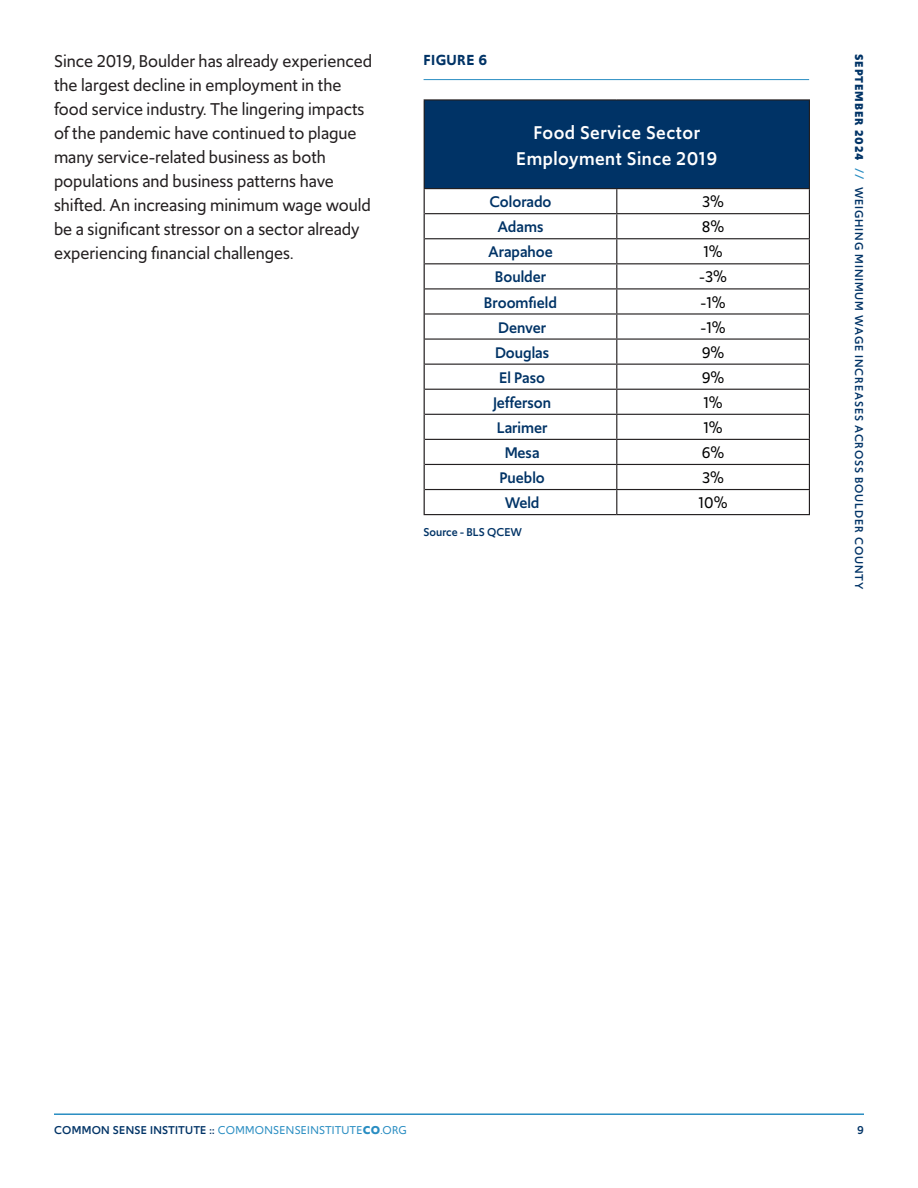
<style>
.page{position:relative;width:918px;height:1188px;background:#fff}
.page>*{position:absolute;margin:0;border:0;box-sizing:border-box;transform-origin:0 0}
.table_header{font:500 19.5px "Upgrade";letter-spacing:.025em;color:#fff}
.t1{font:18px/24px "Upgrade";color:#231f20}
.table_2nd_row{font:500 16.2px "Upgrade";color:#036}
.table_data{font:16.2px "Upgrade";color:#000}
.Figure_Label{font:600 15.3px "Upgrade";letter-spacing:.025em;color:#036}
.table_2nd_row-2{font:500 12px "Upgrade";letter-spacing:.075em;color:#036}
.t2{font:12px "Upgrade";letter-spacing:.025em;color:#298dc2}
.table_2nd_row-3{font:500 12px "Upgrade";color:#036}
.s1{font-weight:700}
.s2{color:#298dc2}
.s3{font-weight:500;color:#036}
</style>
<div class="page">
<hr style="left:54px;top:1113px;width:810px;height:2px;background:#298dc2">
<hr style="left:424px;top:79px;width:385px;height:1px;background:#298dc2">
<div style="left:424px;top:100px;width:385px;height:89px;background:#036"></div>
<svg style="left:424px;top:189px;width:1px;height:325px"></svg>
<hr style="left:424px;top:101px;width:1px;height:87px;background:#231f20">
<hr style="left:809px;top:101px;width:1px;height:87px;background:#231f20">
<hr style="left:424px;top:99px;width:193px;height:2px;background:#231f20">
<hr style="left:617px;top:99px;width:193px;height:2px;background:#231f20">
<hr style="left:424px;top:188px;width:193px;height:1px;background:#231f20">
<hr style="left:617px;top:188px;width:193px;height:1px;background:#231f20">
<hr style="left:425px;top:213px;width:192px;height:1px;background:#231f20">
<hr style="left:617px;top:213px;width:193px;height:1px;background:#231f20">
<hr style="left:425px;top:238px;width:192px;height:1px;background:#231f20">
<hr style="left:617px;top:238px;width:193px;height:1px;background:#231f20">
<hr style="left:425px;top:263px;width:192px;height:1px;background:#231f20">
<hr style="left:617px;top:263px;width:193px;height:1px;background:#231f20">
<hr style="left:425px;top:288px;width:192px;height:1px;background:#231f20">
<hr style="left:617px;top:288px;width:193px;height:1px;background:#231f20">
<hr style="left:425px;top:313px;width:192px;height:2px;background:#231f20">
<hr style="left:617px;top:313px;width:193px;height:2px;background:#231f20">
<hr style="left:425px;top:338px;width:192px;height:2px;background:#231f20">
<hr style="left:617px;top:338px;width:193px;height:2px;background:#231f20">
<hr style="left:425px;top:364px;width:192px;height:1px;background:#231f20">
<hr style="left:617px;top:364px;width:193px;height:1px;background:#231f20">
<hr style="left:425px;top:389px;width:192px;height:1px;background:#231f20">
<hr style="left:617px;top:389px;width:193px;height:1px;background:#231f20">
<hr style="left:425px;top:414px;width:192px;height:1px;background:#231f20">
<hr style="left:617px;top:414px;width:193px;height:1px;background:#231f20">
<hr style="left:425px;top:439px;width:192px;height:1px;background:#231f20">
<hr style="left:617px;top:439px;width:193px;height:1px;background:#231f20">
<hr style="left:425px;top:464px;width:192px;height:1px;background:#231f20">
<hr style="left:617px;top:464px;width:193px;height:1px;background:#231f20">
<hr style="left:425px;top:489px;width:192px;height:1px;background:#231f20">
<hr style="left:617px;top:489px;width:193px;height:1px;background:#231f20">
<svg style="left:616px;top:189px;width:1px;height:325px"></svg>
<hr style="left:424px;top:514px;width:193px;height:1px;background:#231f20">
<svg style="left:809px;top:189px;width:1px;height:325px"></svg>
<hr style="left:617px;top:514px;width:193px;height:1px;background:#231f20">
<p class="t1" style="left:54px;top:49px;width:320px">Since 2019, Boulder has already experienced the largest decline in employment in the food service industry. The lingering impacts of the pandemic have continued to plague many service-related business as both populations and business patterns have shifted. An increasing minimum wage would be a significant stressor on a sector already experiencing financial challenges.</p>
<p class="Figure_Label" style="left:424px;top:50px;width:65px">FIGURE 6</p>
<p class="table_header" style="left:534px;top:119px;width:168px">Food Service Sector</p>
<p class="table_header" style="left:516px;top:145px;width:202px">Employment Since 2019</p>
<p class="table_2nd_row" style="left:489px;top:191px;width:64px">Colorado</p>
<p class="table_data" style="left:702px;top:191px;width:23px">3%</p>
<p class="table_2nd_row" style="left:498px;top:216px;width:47px">Adams</p>
<p class="table_data" style="left:702px;top:216px;width:24px">8%</p>
<p class="table_2nd_row" style="left:488px;top:241px;width:66px">Arapahoe</p>
<p class="table_data" style="left:703px;top:241px;width:21px">1%</p>
<p class="table_2nd_row" style="left:495px;top:266px;width:53px">Boulder</p>
<p class="table_data" style="left:699px;top:266px;width:29px">-3%</p>
<p class="table_2nd_row" style="left:484px;top:291px;width:75px">Broomfield</p>
<p class="table_data" style="left:701px;top:291px;width:27px">-1%</p>
<p class="table_2nd_row" style="left:498px;top:316px;width:50px">Denver</p>
<p class="table_data" style="left:701px;top:316px;width:27px">-1%</p>
<p class="table_2nd_row" style="left:495px;top:342px;width:56px">Douglas</p>
<p class="table_data" style="left:702px;top:342px;width:24px">9%</p>
<p class="table_2nd_row" style="left:499px;top:367px;width:47px">El Paso</p>
<p class="table_data" style="left:702px;top:367px;width:24px">9%</p>
<p class="table_2nd_row" style="left:493px;top:392px;width:60px">Jefferson</p>
<p class="table_data" style="left:703px;top:392px;width:21px">1%</p>
<p class="table_2nd_row" style="left:497px;top:417px;width:52px">Larimer</p>
<p class="table_data" style="left:703px;top:417px;width:21px">1%</p>
<p class="table_2nd_row" style="left:505px;top:442px;width:36px">Mesa</p>
<p class="table_data" style="left:702px;top:442px;width:24px">6%</p>
<p class="table_2nd_row" style="left:499px;top:467px;width:47px">Pueblo</p>
<p class="table_data" style="left:702px;top:467px;width:23px">3%</p>
<p class="table_2nd_row" style="left:505px;top:492px;width:36px">Weld</p>
<p class="table_data" style="left:699px;top:492px;width:31px">10%</p>
<p class="table_2nd_row-3" style="left:424px;top:524px;width:100px">Source - BLS QCEW</p>
<p class="table_2nd_row-2" style="left:867px;top:54px;width:537px;rotate:90deg"><span class="s1">SEPTEMBER 2024</span> <span class="s2">//</span> WEIGHING MINIMUM WAGE INCREASES ACROSS BOULDER COUNTY</p>
<p class="t2" style="left:54px;top:1122px;width:354px"><span class="s3">COMMON SENSE INSTITUTE ::</span> COMMONSENSEINSTITUTE<span class="s1">CO</span>.ORG</p>
<p class="table_2nd_row-2" style="left:857px;top:1122px;width:8px">9</p>
</div>
